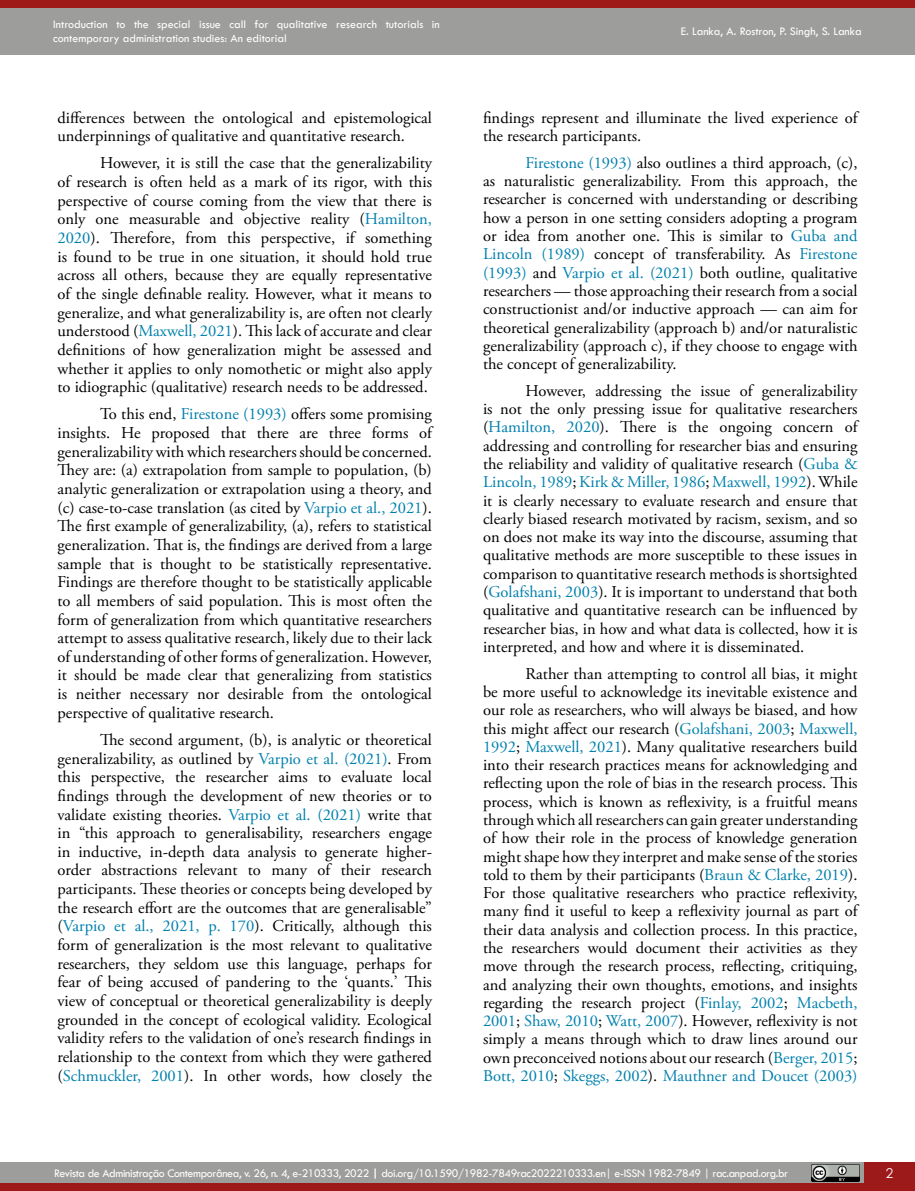
<style>
.page{position:relative;width:915px;height:1191px;background:#fff}
.page>*{position:absolute;margin:0;border:0;box-sizing:border-box;transform-origin:0 0}
.t1{font:16.5px/18.3px "Adobe Garamond Pro";color:#000;text-align:justify}
.t2{font:13.5px "Century Gothic";color:#fff}
.t3{font:12px/14.4px "Tw Cen";color:#fff}
.t4{font:12px "Tw Cen";letter-spacing:-.03em;color:#fff}
.s1{color:#0080ad}
.s2{font-weight:700}
</style>
<div class="page">
<div style="left:863px;top:1162px;width:51px;height:21px;background:#9d1a1a"></div>
<div style="left:0;top:0;width:914px;height:54px;background:#9d9d9c"></div>
<div style="left:0;top:0;width:914px;height:7px;background:#9d1a18"></div>
<div style="left:0;top:1162px;width:863px;height:21px;background:#9d9d9c"></div>
<div style="left:0;top:1183px;width:914px;height:8px;background:#9d1a18"></div>
<svg style="left:914px;top:1162px;width:1px;height:29px"></svg>
<img style="left:811px;top:1164px;width:48px;height:17px">
<p class="t3" style="left:53px;top:17px;width:388px">Introduction to the special issue call for qualitative research tutorials in contemporary administration studies: An editorial</p>
<p class="t1" style="left:57px;top:109px;width:376px">differences between the ontological and epistemological underpinnings of qualitative and quantitative research.</p>
<p class="t1" style="left:57px;top:154px;width:376px;text-indent:43px">However, it is still the case that the generalizability of research is often held as a mark of its rigor, with this perspective of course coming from the view that there is only one measurable and objective reality (<span class="s1">Hamilton, 2020</span>). Therefore, from this perspective, if something is found to be true in one situation, it should hold true across all others, because they are equally representative of the single definable reality. However, what it means to generalize, and what generalizability is, are often not clearly understood (<span class="s1">Maxwell, 2021</span>). This lack of accurate and clear definitions of how generalization might be assessed and whether it applies to only nomothetic or might also apply to idiographic (qualitative) research needs to be addressed.</p>
<p class="t1" style="left:57px;top:405px;width:376px;text-indent:43px">To this end, <span class="s1">Firestone (1993)</span> offers some promising insights. He proposed that there are three forms of generalizability with which researchers should be concerned.<br>They are: (a) extrapolation from sample to population, (b) analytic generalization or extrapolation using a theory, and (c) case-to-case translation (as cited by <span class="s1">Varpio et al., 2021</span>).<br>The first example of generalizability, (a), refers to statistical generalization. That is, the findings are derived from a large sample that is thought to be statistically representative.<br>Findings are therefore thought to be statistically applicable to all members of said population. This is most often the form of generalization from which quantitative researchers attempt to assess qualitative research, likely due to their lack of understanding of other forms of generalization. However, it should be made clear that generalizing from statistics is neither necessary nor desirable from the ontological perspective of qualitative research.</p>
<p class="t1" style="left:57px;top:731px;width:376px;text-indent:43px">The second argument, (b), is analytic or theoretical generalizability, as outlined by <span class="s1">Varpio et al. (2021)</span>. From this perspective, the researcher aims to evaluate local findings through the development of new theories or to validate existing theories. <span class="s1">Varpio et al. (2021)</span> write that in “this approach to generalisability, researchers engage in inductive, in-depth data analysis to generate higher&shy;order abstractions relevant to many of their research participants. These theories or concepts being developed by the research effort are the outcomes that are generalisable” (<span class="s1">Varpio et al., 2021, p. 170</span>). Critically, although this form of generalization is the most relevant to qualitative researchers, they seldom use this language, perhaps for fear of being accused of pandering to the ‘quants.’ This view of conceptual or theoretical generalizability is deeply grounded in the concept of ecological validity. Ecological validity refers to the validation of one’s research findings in relationship to the context from which they were gathered (<span class="s1">Schmuckler, 2001</span>). In other words, how closely the</p>
<p class="t3" style="left:680px;top:24px;width:182px">E. Lanka, A. Rostron, P. Singh, S. Lanka</p>
<p class="t1" style="left:483px;top:109px;width:376px">findings represent and illuminate the lived experience of the research participants.</p>
<p class="t1" style="left:483px;top:154px;width:376px;text-indent:43px"><span class="s1">Firestone (1993)</span> also outlines a third approach, (c), as naturalistic generalizability. From this approach, the researcher is concerned with understanding or describing how a person in one setting considers adopting a program or idea from another one. This is similar to <span class="s1">Guba and Lincoln (1989)</span> concept of transferability. As <span class="s1">Firestone (1993)</span> and <span class="s1">Varpio et al. (2021)</span> both outline, qualitative researchers — those approaching their research from a social constructionist and/or inductive approach — can aim for theoretical generalizability (approach b) and/or naturalistic generalizability (approach c), if they choose to engage with the concept of generalizability.</p>
<p class="t1" style="left:483px;top:382px;width:376px;text-indent:43px">However, addressing the issue of generalizability is not the only pressing issue for qualitative researchers (<span class="s1">Hamilton, 2020</span>). There is the ongoing concern of addressing and controlling for researcher bias and ensuring the reliability and validity of qualitative research (<span class="s1">Guba &amp; Lincoln, 1989</span>; <span class="s1">Kirk &amp; Miller, 1986</span>; <span class="s1">Maxwell, 1992</span>). While it is clearly necessary to evaluate research and ensure that clearly biased research motivated by racism, sexism, and so on does not make its way into the discourse, assuming that qualitative methods are more susceptible to these issues in comparison to quantitative research methods is shortsighted (<span class="s1">Golafshani, 2003</span>). It is important to understand that both qualitative and quantitative research can be influenced by researcher bias, in how and what data is collected, how it is interpreted, and how and where it is disseminated.</p>
<p class="t1" style="left:483px;top:665px;width:376px;text-indent:43px">Rather than attempting to control all bias, it might be more useful to acknowledge its inevitable existence and our role as researchers, who will always be biased, and how this might affect our research (<span class="s1">Golafshani, 2003</span>; <span class="s1">Maxwell, 1992</span>; <span class="s1">Maxwell, 2021</span>). Many qualitative researchers build into their research practices means for acknowledging and reflecting upon the role of bias in the research process. This process, which is known as reflexivity, is a fruitful means through which all researchers can gain greater understanding of how their role in the process of knowledge generation might shape how they interpret and make sense of the stories told to them by their participants (<span class="s1">Braun &amp; Clarke, 2019</span>).<br>For those qualitative researchers who practice reflexivity, many find it useful to keep a reflexivity journal as part of their data analysis and collection process. In this practice, the researchers would document their activities as they move through the research process, reflecting, critiquing, and analyzing their own thoughts, emotions, and insights regarding the research project (<span class="s1">Finlay, 2002</span>; <span class="s1">Macbeth, 2001</span>; <span class="s1">Shaw, 2010</span>; <span class="s1">Watt, 2007</span>). However, reflexivity is not simply a means through which to draw lines around our own preconceived notions about our research (<span class="s1">Berger, 2015</span>; <span class="s1">Bott, 2010</span>; <span class="s1">Skeggs, 2002</span>). <span class="s1">Mauthner and Doucet (2003)</span></p>
<p class="t4" style="left:54px;top:1166px;width:735px">Revista de Administração Contemporânea, v. 26, n. 4, e-210333, 2022 <span class="s2">|</span> doi.org/10.1590/1982-7849rac2022210333.en| e-ISSN 1982-7849 | rac.anpad.org.br</p>
<p class="t2" style="left:885px;top:1163px;width:9px">2</p>
</div>
